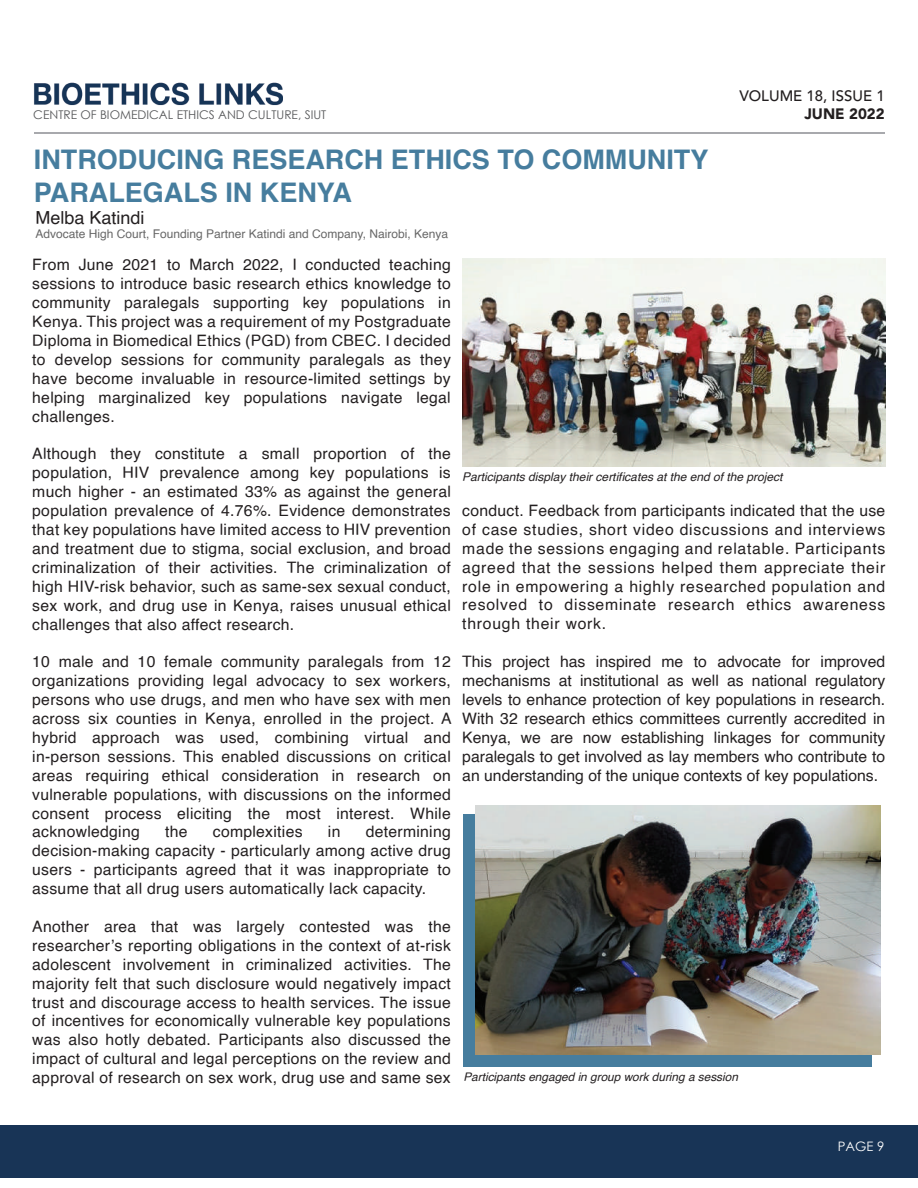
<style>
.page{position:relative;width:918px;height:1188px;background:#fff}
.page>*{position:absolute;margin:0;border:0;box-sizing:border-box;transform-origin:0 0}
.t1{font:700 27px/32.4px "Helvetica";color:#467d9e}
.t2{font:18px "Helvetica";color:#231f20}
.t3{font:15.75px/18.9px "Helvetica";letter-spacing:.02em;color:#231f20;text-align:justify}
.t4{font:500 15px "Avenir";color:#231f20}
.t5{font:900 15px "Avenir";color:#231f20}
.t6{font:13.05px "Century Gothic";color:#fff}
.t7{font:12px "Helvetica";color:#676767}
.t8{font:italic 12px "Helvetica";color:#231f20}
.t9{font:12px "Century Gothic";color:#57585a}
.t10{font:italic 11.85px "Helvetica";color:#231f20}
</style>
<div class="page">
<div style="left:0;top:1125px;width:918px;height:52px;background:#183456"></div>
<img style="left:462px;top:259px;width:423px;height:207px">
<div style="left:463px;top:815px;width:409px;height:252px;background:#467d9e"></div>
<img style="left:475px;top:806px;width:405px;height:249px">
<hr style="left:34px;top:132px;width:851px;height:2px;background:#a8a9ad">
<img style="left:34px;top:82px;width:249px;height:24px">
<p class="t9" style="left:33px;top:110px;width:295px">CENTRE OF BIOMEDICAL ETHICS AND CULTURE, SIUT</p>
<h1 class="t1" style="left:34px;top:146px;width:676px">INTRODUCING RESEARCH ETHICS TO COMMUNITY<br>PARALEGALS IN KENYA</h1>
<p class="t2" style="left:35px;top:210px;width:111px">Melba Katindi</p>
<p class="t7" style="left:35px;top:229px;width:414px">Advocate High Court, Founding Partner Katindi and Company, Nairobi, Kenya</p>
<p class="t4" style="left:739px;top:90px;width:147px">VOLUME 18, ISSUE 1</p>
<p class="t5" style="left:804px;top:105px;width:82px">JUNE 2022</p>
<p class="t3" style="left:32px;top:257px;width:420px">From June 2021 to March 2022, I conducted teaching sessions to introduce basic research ethics knowledge to community paralegals supporting key populations in Kenya. This project was a requirement of my Postgraduate Diploma in Biomedical Ethics (PGD) from CBEC. I decided to develop sessions for community paralegals as they have become invaluable in resource-limited settings by helping marginalized key populations navigate legal challenges.</p>
<p class="t3" style="left:32px;top:446px;width:420px">Although they constitute a small proportion of the population, HIV prevalence among key populations is much higher - an estimated 33% as against the general population prevalence of 4.76%. Evidence demonstrates that key populations have limited access to HIV prevention and treatment due to stigma, social exclusion, and broad criminalization of their activities. The criminalization of high HIV-risk behavior, such as same-sex sexual conduct, sex work, and drug use in Kenya, raises unusual ethical challenges that also affect research.</p>
<p class="t3" style="left:32px;top:654px;width:421px">10 male and 10 female community paralegals from 12 organizations providing legal advocacy to sex workers, persons who use drugs, and men who have sex with men across six counties in Kenya, enrolled in the project. A hybrid approach was used, combining virtual and in-person sessions. This enabled discussions on critical areas requiring ethical consideration in research on vulnerable populations, with discussions on the informed consent process eliciting the most interest. While acknowledging</p>
<p class="t3" style="left:32px;top:824px;width:420px;text-indent:333px">determining decision-making capacity - particularly among active drug users - participants agreed that it was inappropriate to assume that all drug users automatically lack capacity.</p>
<p class="t3" style="left:32px;top:918px;width:420px">Another area that was largely contested was the researcher’s reporting obligations in the context of at-risk adolescent involvement in criminalized activities. The majority felt that such disclosure would negatively impact trust and discourage access to health services. The issue of incentives for economically vulnerable key populations was also hotly debated. Participants also discussed the impact of cultural and legal perceptions on the review and approval of research on sex work, drug use and same sex</p>
<p class="t3" style="left:165px;top:824px;width:24px">the</p>
<p class="t3" style="left:213px;top:824px;width:91px">complexities</p>
<p class="t3" style="left:328px;top:824px;width:14px">in</p>
<p class="t8" style="left:462px;top:472px;width:322px">Participants display their certificates at the end of the project</p>
<p class="t3" style="left:462px;top:502px;width:425px">conduct. Feedback from participants indicated that the use of case studies, short video discussions and interviews made the sessions engaging and relatable. Participants agreed that the sessions helped them appreciate their role in empowering a highly researched population and resolved to disseminate research ethics awareness through their work.</p>
<p class="t3" style="left:462px;top:653px;width:425px">This project has inspired me to advocate for improved mechanisms at institutional as well as national regulatory levels to enhance protection of key populations in research.<br>With 32 research ethics committees currently accredited in Kenya, we are now establishing linkages for community paralegals to get involved as lay members who contribute to an understanding of the unique contexts of key populations.</p>
<p class="t10" style="left:463px;top:1073px;width:276px">Participants engaged in group work during a session</p>
<p class="t6" style="left:838px;top:1141px;width:48px">PAGE 9</p>
</div>
